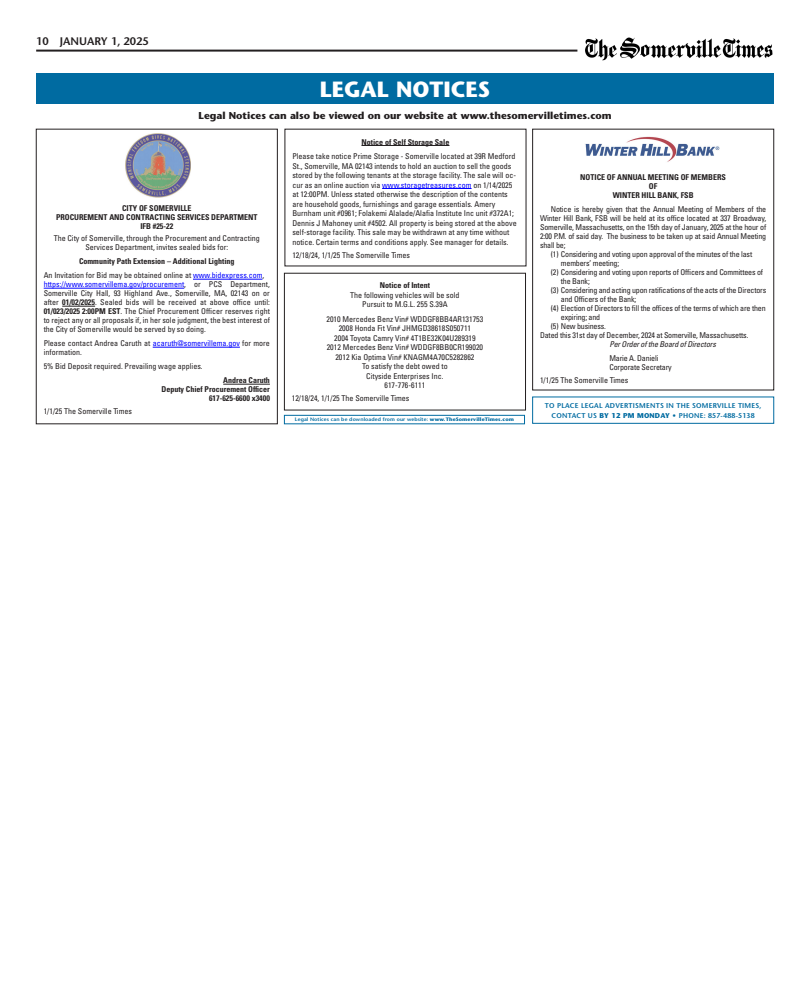
<style>
.page{position:relative;width:792px;height:1008px;background:#fff}
.page>*{position:absolute;margin:0;border:0;box-sizing:border-box;transform-origin:0 0}
.t1{font:700 22px "Stone Sans Std";color:#fff}
.Folio{font:600 11px "Stone Sans Std";color:#231f20}
.t2{font:700 10px "Stone Sans Std";color:#231f20}
.Legal_Text{font:condensed 8px/9px "Univers LT Std";color:#231f20}
.Legal_Text-2{font:condensed 8px "Univers LT Std";letter-spacing:-.02em;color:#231f20}
.Legal_Text-3{font:700 condensed 8px "Univers LT Std";color:#231f20}
.Legal_Text-4{font:italic condensed 8px "Univers LT Std";letter-spacing:-.02em;color:#231f20}
.Legal_Text-5{font:600 7px "Stone Sans Std";letter-spacing:.03em;color:#006ba1}
.Legal_Text-6{font:600 5px "Stone Sans Std";letter-spacing:.02em;color:#006ba1;scale:1.05 1}
.s1{color:#fff}
.s2{color:#00f}
.s3{font-weight:700}
</style>
<div class="page">
<hr style="left:36px;top:50px;width:541px;height:2px;background:#231f20">
<img style="left:585px;top:37px;width:188px;height:24px">
<div style="left:36px;top:74px;width:737px;height:30px;background:#006ba1"></div>
<hr style="left:361px;top:145px;width:88px;height:1px;background:#231f20">
<hr style="left:382px;top:188px;width:90px;height:1px;background:#00f">
<div style="left:284px;top:273px;width:242px;height:137px;border:1px solid #231f20"></div>
<div style="left:284px;top:415px;width:241px;height:9px;border:1px solid #006ba1"></div>
<div style="left:532px;top:397px;width:242px;height:27px;border:1px solid #006ba1"></div>
<div style="left:532px;top:129px;width:242px;height:261px;border:1px solid #231f20"></div>
<img style="left:585px;top:136px;width:135px;height:26px">
<hr style="left:193px;top:279px;width:69px;height:1px;background:#00f">
<hr style="left:44px;top:288px;width:140px;height:1px;background:#00f">
<hr style="left:62px;top:306px;width:33px;height:1px;background:#231f20">
<hr style="left:153px;top:347px;width:87px;height:1px;background:#00f">
<hr style="left:223px;top:384px;width:47px;height:1px;background:#231f20">
<div style="left:36px;top:129px;width:242px;height:295px;border:1px solid #231f20"></div>
<img style="left:126px;top:133px;width:64px;height:65px">
<p class="Folio" style="left:36px;top:34px;width:114px">10<span class="s1">••</span>JANUARY 1, 2025</p>
<p class="t1" style="left:320px;top:76px;width:172px">LEGAL NOTICES</p>
<p class="t2" style="left:199px;top:109px;width:415px">Legal Notices can also be viewed on our website at www.thesomervilletimes.com</p>
<p class="Legal_Text-3" style="left:361px;top:137px;width:90px">Notice of Self Storage Sale</p>
<p class="Legal_Text" style="left:292px;top:151px;width:226px;line-height:9.5px">Please take notice Prime Storage - Somerville located at 39R Medford St., Somerville, MA 02143 intends to hold an auction to sell the goods stored by the following tenants at the storage facility. The sale will oc&shy;cur as an online auction via <span class="s2">www.storagetreasures.com</span> on 1/14/2025 at 12:00PM. Unless stated otherwise the description of the contents are household goods, furnishings and garage essentials. Amery Burnham unit #0961; Folakemi Alalade/Alafia Institute Inc unit #372A1; Dennis J Mahoney unit #4502. All property is being stored at the above self-storage facility. This sale may be withdrawn at any time without notice. Certain terms and conditions apply. See manager for details.</p>
<p class="Legal_Text" style="left:292px;top:250px;width:119px">12/18/24, 1/1/25 The Somerville Times</p>
<p class="Legal_Text-3" style="left:380px;top:281px;width:52px">Notice of Intent</p>
<p class="Legal_Text" style="left:350px;top:290px;width:111px">The following vehicles will be sold</p>
<p class="Legal_Text" style="left:362px;top:300px;width:87px">Pursuit to M.G.L. 255 S.39A</p>
<p class="Legal_Text" style="left:327px;top:314px;width:158px">2010 Mercedes Benz Vin# WDDGF8BB4AR131753</p>
<p class="Legal_Text" style="left:339px;top:324px;width:134px">2008 Honda Fit Vin# JHMGD38618S050711</p>
<p class="Legal_Text" style="left:334px;top:333px;width:143px">2004 Toyota Camry Vin# 4T1BE32K04U289319</p>
<p class="Legal_Text" style="left:327px;top:343px;width:158px">2012 Mercedes Benz Vin# WDDGF8BB0CR199020</p>
<p class="Legal_Text" style="left:335px;top:352px;width:141px">2012 Kia Optima Vin# KNAGM4A70C5282862</p>
<p class="Legal_Text" style="left:362px;top:362px;width:87px">To satisfy the debt owed to</p>
<p class="Legal_Text" style="left:366px;top:371px;width:79px">Cityside Enterprises Inc.</p>
<p class="Legal_Text" style="left:385px;top:381px;width:42px">617-776-6111</p>
<p class="Legal_Text" style="left:292px;top:394px;width:119px">12/18/24, 1/1/25 The Somerville Times</p>
<p class="Legal_Text-6" style="left:295px;top:417px;width:210px">Legal Notices can be downloaded from our website: <span class="s3">www.TheSomervilleTimes.com</span></p>
<p class="Legal_Text-3" style="left:580px;top:172px;width:147px">NOTICE OF ANNUAL MEETING OF MEMBERS</p>
<p class="Legal_Text-3" style="left:649px;top:181px;width:10px">OF</p>
<p class="Legal_Text-3" style="left:613px;top:190px;width:82px">WINTER HILL BANK, FSB</p>
<p class="Legal_Text" style="left:540px;top:205px;width:228px;text-align:justify;text-indent:11px">Notice is hereby given that the Annual Meeting of Members of the Winter Hill Bank, FSB will be held at its office located at 337 Broadway, Somerville, Massachusetts, on the 15th day of January, 2025 at the hour of 2:00 P.M. of said day. The business to be taken up at said Annual Meeting shall be;</p>
<p class="Legal_Text-2" style="left:551px;top:249px;width:203px">(1) Considering and voting upon approval of the minutes of the last</p>
<p class="Legal_Text-2" style="left:561px;top:258px;width:60px">members’ meeting;</p>
<p class="Legal_Text-2" style="left:551px;top:267px;width:214px">(2) Considering and voting upon reports of Officers and Committees of</p>
<p class="Legal_Text" style="left:561px;top:277px;width:30px">the Bank;</p>
<p class="Legal_Text-2" style="left:551px;top:285px;width:217px">(3) Considering and acting upon ratifications of the acts of the Directors</p>
<p class="Legal_Text-2" style="left:561px;top:294px;width:77px">and Officers of the Bank;</p>
<p class="Legal_Text-2" style="left:551px;top:303px;width:216px">(4) Election of Directors to fill the offices of the terms of which are then</p>
<p class="Legal_Text-2" style="left:561px;top:312px;width:41px">expiring; and</p>
<p class="Legal_Text-2" style="left:551px;top:321px;width:57px">(5) New business.</p>
<p class="Legal_Text-2" style="left:540px;top:330px;width:210px">Dated this 31st day of December, 2024 at Somerville, Massachusetts.</p>
<p class="Legal_Text-4" style="left:609px;top:339px;width:108px">Per Order of the Board of Directors</p>
<p class="Legal_Text-2" style="left:609px;top:353px;width:51px">Marie A. Danieli</p>
<p class="Legal_Text-2" style="left:609px;top:362px;width:64px">Corporate Secretary</p>
<p class="Legal_Text" style="left:540px;top:376px;width:90px">1/1/25 The Somerville Times</p>
<p class="Legal_Text-3" style="left:122px;top:204px;width:71px">CITY OF SOMERVILLE</p>
<p class="Legal_Text-3" style="left:56px;top:213px;width:203px">PROCUREMENT AND CONTRACTING SERVICES DEPARTMENT</p>
<p class="Legal_Text-3" style="left:140px;top:222px;width:34px">IFB #25-22</p>
<p class="Legal_Text" style="left:54px;top:234px;width:208px;text-align:center">The City of Somerville, through the Procurement and Contracting<br>Services Department, invites sealed bids for:</p>
<p class="Legal_Text-3" style="left:79px;top:257px;width:157px">Community Path Extension – Additional Lighting</p>
<p class="Legal_Text" style="left:44px;top:271px;width:222px">An Invitation for Bid may be obtained online at <span class="s2">www.bidexpress.com</span>,</p>
<p class="Legal_Text" style="left:44px;top:280px;width:228px;text-align:justify"><span class="s2">https://www.somervillema.gov/procurement</span>, or PCS Department, Somerville City Hall, 93 Highland Ave., Somerville, MA, 02143 on or after <span class="s3">01/02/2025</span>. Sealed bids will be received at above office until:<br><span class="s3">01/023/2025 2:00PM EST</span>. The Chief Procurement Officer reserves right to reject any or all proposals if, in her sole judgment, the best interest of the City of Somerville would be served by so doing.</p>
<p class="Legal_Text" style="left:44px;top:339px;width:228px">Please contact Andrea Caruth at <span class="s2">acaruth@somervillema.gov</span> for more information.</p>
<p class="Legal_Text" style="left:44px;top:362px;width:161px">5% Bid Deposit required. Prevailing wage applies.</p>
<p class="Legal_Text-3" style="left:223px;top:376px;width:48px">Andrea Caruth</p>
<p class="Legal_Text-3" style="left:161px;top:385px;width:110px">Deputy Chief Procurement Officer</p>
<p class="Legal_Text-3" style="left:209px;top:394px;width:62px">617-625-6600 x3400</p>
<p class="Legal_Text" style="left:44px;top:407px;width:90px">1/1/25 The Somerville Times</p>
<p class="Legal_Text-5" style="left:545px;top:401px;width:218px">TO PLACE LEGAL ADVERTISMENTS IN THE SOMERVILLE TIMES,</p>
<p class="Legal_Text-5" style="left:552px;top:411px;width:205px">CONTACT US <span class="s3">BY 12 PM MONDAY •</span> PHONE: 857-488-5138</p>
</div>
